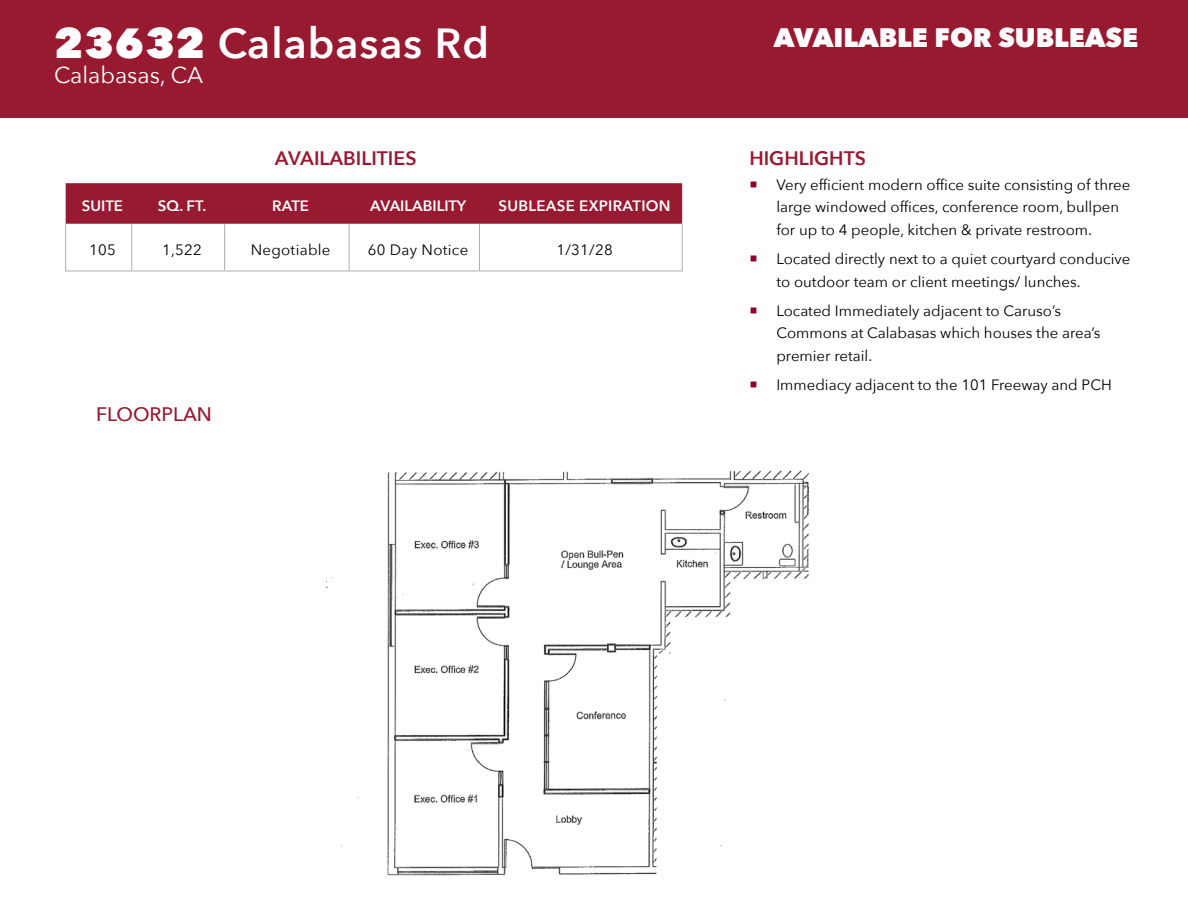
<style>
.page{position:relative;width:1188px;height:918px;background:#fff}
.page>*{position:absolute;margin:0;border:0;box-sizing:border-box;transform-origin:0 0}
.t1{font:600 42px "Avenir Next";letter-spacing:.025em;color:#fff}
.t2{font:800 26.7px "Avenir Next";color:#fff}
.t3{font:22.95px "Avenir Next";color:#fff}
.t4{font:600 19.5px "Avenir Next";color:#981a31}
.t5{font:500 19.5px "Avenir Next";color:#981a31}
.t6{font:15px/22.5px "Avenir Next";color:#000}
.t7{font:600 15px "Avenir Next";color:#fff}
.t8{font:15px "Avenir Next";letter-spacing:.02em;color:#000}
.t9{font:600 15px "Avenir Next";letter-spacing:.02em;color:#fff}
.s1{font-weight:800}
</style>
<div class="page">
<div style="left:1px;top:0;width:1187px;height:118px;background:#981a31"></div>
<div style="left:66px;top:183px;width:616px;height:41px;background:#981a31"></div>
<hr style="left:65px;top:224px;width:1px;height:47px;background:#adadaf">
<hr style="left:131px;top:224px;width:1px;height:47px;background:#adadaf">
<hr style="left:224px;top:224px;width:1px;height:47px;background:#adadaf">
<hr style="left:349px;top:224px;width:1px;height:47px;background:#adadaf">
<hr style="left:479px;top:224px;width:1px;height:47px;background:#adadaf">
<hr style="left:682px;top:224px;width:1px;height:47px;background:#adadaf">
<hr style="left:65px;top:271px;width:67px;height:1px;background:#adadaf">
<hr style="left:132px;top:271px;width:93px;height:1px;background:#adadaf">
<hr style="left:225px;top:271px;width:124px;height:1px;background:#adadaf">
<hr style="left:349px;top:271px;width:131px;height:1px;background:#adadaf">
<hr style="left:480px;top:271px;width:203px;height:1px;background:#adadaf">
<img style="left:325px;top:470px;width:484px;height:406px">
<h1 class="t1" style="left:54px;top:8px;width:436px"><span class="s1">23632</span> Calabasas Rd</h1>
<h2 class="t2" style="left:774px;top:21px;width:366px">AVAILABLE FOR SUBLEASE</h2>
<h3 class="t3" style="left:54px;top:56px;width:151px">Calabasas, CA</h3>
<h3 class="t4" style="left:275px;top:142px;width:143px">AVAILABILITIES</h3>
<p class="t7" style="left:82px;top:193px;width:43px">SUITE</p>
<p class="t7" style="left:158px;top:193px;width:50px">SQ. FT.</p>
<p class="t7" style="left:272px;top:193px;width:38px">RATE</p>
<p class="t7" style="left:370px;top:193px;width:98px">AVAILABILITY</p>
<p class="t9" style="left:499px;top:193px;width:174px">SUBLEASE EXPIRATION</p>
<p class="t6" style="left:89px;top:238px;width:28px">105</p>
<p class="t6" style="left:162px;top:238px;width:41px">1,522</p>
<p class="t8" style="left:251px;top:237px;width:81px">Negotiable</p>
<p class="t8" style="left:368px;top:237px;width:102px">60 Day Notice</p>
<p class="t6" style="left:556px;top:238px;width:58px">1/31/28</p>
<h3 class="t5" style="left:96px;top:398px;width:118px">FLOORPLAN</h3>
<h3 class="t4" style="left:749px;top:142px;width:118px">HIGHLIGHTS</h3>
<p class="t6" style="left:776px;top:173px;width:356px">Very efficient modern office suite consisting of three large windowed offices, conference room, bullpen for up to 4 people, kitchen &amp; private restroom.</p>
<p class="t6" style="left:776px;top:247px;width:356px">Located directly next to a quiet courtyard conducive to outdoor team or client meetings/ lunches.</p>
<p class="t6" style="left:776px;top:299px;width:326px">Located Immediately adjacent to Caruso’s<br>Commons at Calabasas which houses the area’s premier retail.</p>
<p class="t6" style="left:776px;top:373px;width:337px">Immediacy adjacent to the 101 Freeway and PCH</p>
</div>
